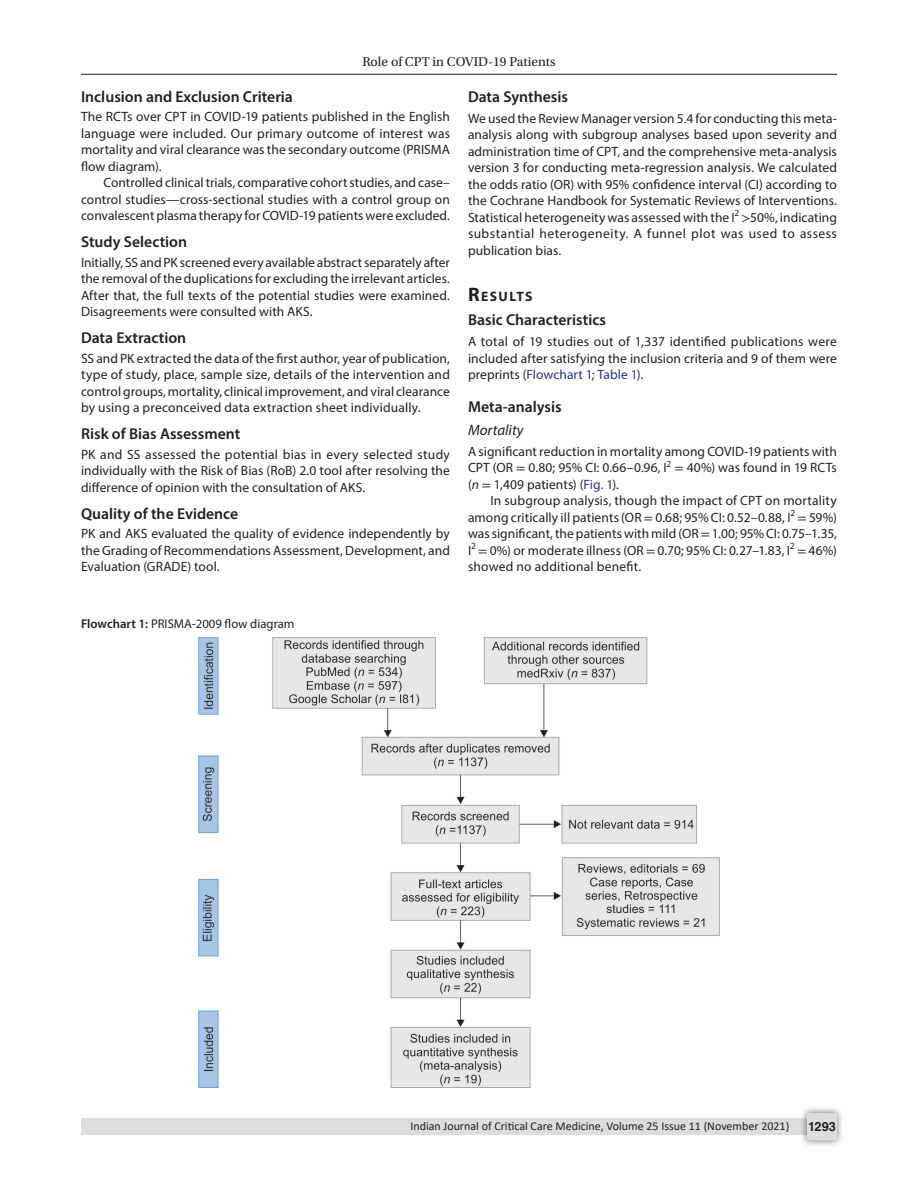
<style>
.page{position:relative;width:918px;height:1188px;background:#fff}
.page>*{position:absolute;margin:0;border:0;box-sizing:border-box;transform-origin:0 0}
.Head-2{font:600 15.75px "Myriad Pro";color:#231f20}
.Head-2-stk{font:600 15.75px "Myriad Pro";color:#231f20}
.Head-3-stk{font:italic 15px "Myriad Pro";color:#231f20}
.Head-1{font:700 13.65px "Myriad Pro";letter-spacing:.105em;color:#231f20}
.Para-NoIndent{font:13.5px/16.5px "Myriad Pro";letter-spacing:.005em;color:#231f20;text-align:justify}
.Para-Indent{font:13.5px/16.5px "Myriad Pro";letter-spacing:.005em;color:#231f20;text-align:justify}
.t1{font:13.5px "Utopia Std";color:#231f20}
.FigCaption{font:12.75px "Myriad Pro";color:#231f20}
.t2{font:700 12.75px "Helvetica LT Std";color:#231f20}
.t3{font:12px "Calibri";color:#231f20}
.s1{font-family:"STIX General"}
.s2{font-size:19.5px}
.s3{color:#2e3092}
.s4{font-style:italic}
.s5{font-weight:600}
</style>
<div class="page">
<hr style="left:81px;top:74px;width:756px;height:1px;background:#231f20">
<div style="left:81px;top:1119px;width:756px;height:16px;background:#dcdddf"></div>
<div style="left:800px;top:1106px;width:44px;height:41px;background:#231f20;opacity:.61"></div>
<div style="left:807px;top:1113px;width:30px;height:27px;background:#dcdddf;border-radius:2px"></div>
<img style="left:199px;top:638px;width:520px;height:449px">
<p class="t1" style="left:362px;top:55px;width:195px">Role of CPT in COVID-19 Patients</p>
<p class="Head-2" style="left:81px;top:87px;width:213px">Inclusion and Exclusion Criteria</p>
<p class="Para-NoIndent" style="left:81px;top:108px;width:371px">The RCTs over CPT in COVID-19 patients published in the English language were included. Our primary outcome of interest was mortality and viral clearance was the secondary outcome (PRISMA flow diagram).</p>
<p class="Para-Indent" style="left:81px;top:174px;width:371px;text-indent:22px">Controlled clinical trials, comparative cohort studies, and case– control studies—cross-sectional studies with a control group on convalescent plasma therapy for COVID-19 patients were excluded.</p>
<p class="Head-2" style="left:81px;top:232px;width:108px">Study Selection</p>
<p class="Para-NoIndent" style="left:81px;top:254px;width:370px">Initially, SS and PK screened every available abstract separately after the removal of the duplications for excluding the irrelevant articles.<br>After that, the full texts of the potential studies were examined.<br>Disagreements were consulted with AKS.</p>
<p class="Head-2" style="left:81px;top:328px;width:107px">Data Extraction</p>
<p class="Para-NoIndent" style="left:81px;top:350px;width:370px">SS and PK extracted the data of the first author, year of publication, type of study, place, sample size, details of the intervention and control groups, mortality, clinical improvement, and viral clearance by using a preconceived data extraction sheet individually.</p>
<p class="Head-2" style="left:81px;top:424px;width:161px">Risk of Bias Assessment</p>
<p class="Para-NoIndent" style="left:81px;top:446px;width:371px">PK and SS assessed the potential bias in every selected study individually with the Risk of Bias (RoB) 2.0 tool after resolving the difference of opinion with the consultation of AKS.</p>
<p class="Head-2" style="left:81px;top:504px;width:159px">Quality of the Evidence</p>
<p class="Para-NoIndent" style="left:81px;top:525px;width:371px">PK and AKS evaluated the quality of evidence independently by the Grading of Recommendations Assessment, Development, and Evaluation (GRADE) tool.</p>
<p class="Head-2" style="left:468px;top:87px;width:102px">Data Synthesis</p>
<p class="Para-NoIndent" style="left:468px;top:110px;width:371px">We used the Review Manager version 5.4 for conducting this meta&shy;analysis along with subgroup analyses based upon severity and administration time of CPT, and the comprehensive meta-analysis version 3 for conducting meta-regression analysis. We calculated the odds ratio (OR) with 95% confidence interval (CI) according to the Cochrane Handbook for Systematic Reviews of Interventions.<br>Statistical heterogeneity was assessed with the I<sup>2</sup> <span class="s1">&gt;</span>50%, indicating substantial heterogeneity. A funnel plot was used to assess publication bias.</p>
<p class="Head-1" style="left:468px;top:288px;width:66px"><span class="s2">R</span>ESULTS</p>
<p class="Head-2-stk" style="left:468px;top:310px;width:140px">Basic Characteristics</p>
<p class="Para-NoIndent" style="left:468px;top:333px;width:371px">A total of 19 studies out of 1,337 identified publications were included after satisfying the inclusion criteria and 9 of them were preprints (<span class="s3">Flowchart 1</span>; <span class="s3">Table 1</span>).</p>
<p class="Head-2" style="left:468px;top:397px;width:95px">Meta-analysis</p>
<p class="Head-3-stk" style="left:468px;top:421px;width:57px">Mortality</p>
<p class="Para-NoIndent" style="left:468px;top:443px;width:370px">A significant reduction in mortality among COVID-19 patients with CPT (OR <span class="s1">=</span> 0.80; 95% CI: 0.66–0.96, I<sup>2</sup> <span class="s1">=</span> 40%) was found in 19 RCTs (<span class="s4">n</span> <span class="s1">=</span> 1,409 patients) (<span class="s3">Fig. 1</span>).</p>
<p class="Para-Indent" style="left:468px;top:492px;width:371px;text-indent:22px">In subgroup analysis, though the impact of CPT on mortality among critically ill patients (OR <span class="s1">=</span> 0.68; 95% CI: 0.52–0.88, I<sup>2</sup> <span class="s1">=</span> 59%) was significant, the patients with mild (OR <span class="s1">=</span> 1.00; 95% CI: 0.75–1.35, I<sup>2</sup> <span class="s1">=</span> 0%) or moderate illness (OR <span class="s1">=</span> 0.70; 95% CI: 0.27–1.83, I<sup>2</sup> <span class="s1">=</span> 46%) showed no additional benefit.</p>
<p class="FigCaption" style="left:81px;top:616px;width:215px"><span class="s5">Flowchart 1:</span> PRISMA-2009 flow diagram</p>
<p class="t3" style="left:410px;top:1117px;width:380px">Indian Journal of Critical Care Medicine, Volume 25 Issue 11 (November 2021)</p>
<p class="t2" style="left:808px;top:1119px;width:29px">1293</p>
</div>
